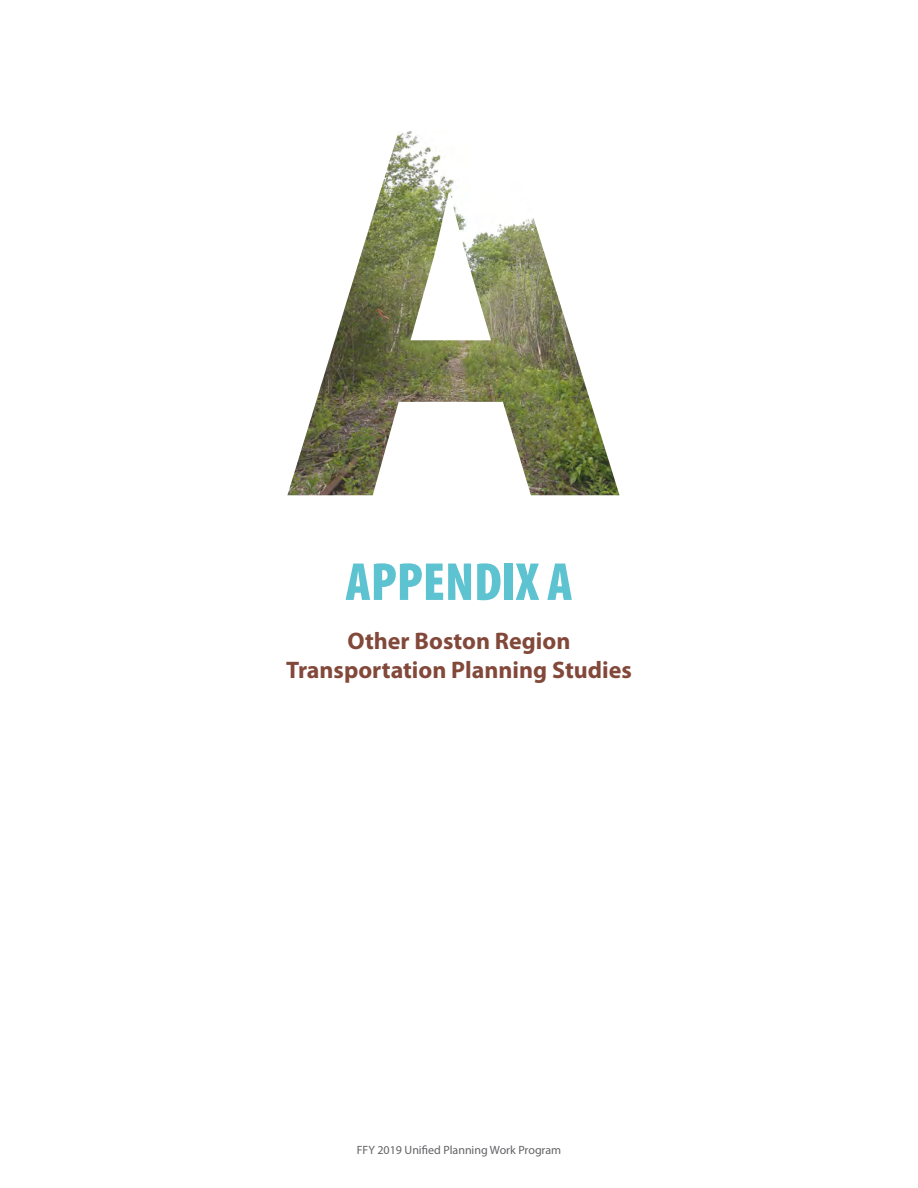
<style>
.page{position:relative;width:918px;height:1188px;background:#fff}
.page>*{position:absolute;margin:0;border:0;box-sizing:border-box;transform-origin:0 0}
.t1{font:900 condensed 54px "Myriad Pro";color:#5ec3d1}
.subhead{font:700 24px "Myriad Pro";color:#82483a}
.t2{font:12px "Myriad Pro";color:#636366}
</style>
<div class="page">
<img style="left:287px;top:131px;width:333px;height:364px">
<p class="t1" style="left:345px;top:552px;width:229px">APPENDIX A</p>
<p class="subhead" style="left:348px;top:627px;width:224px">Other Boston Region</p>
<p class="subhead" style="left:286px;top:656px;width:347px">Transportation Planning Studies</p>
<p class="t2" style="left:357px;top:1143px;width:206px">FFY 2019 Unified Planning Work Program</p>
</div>
